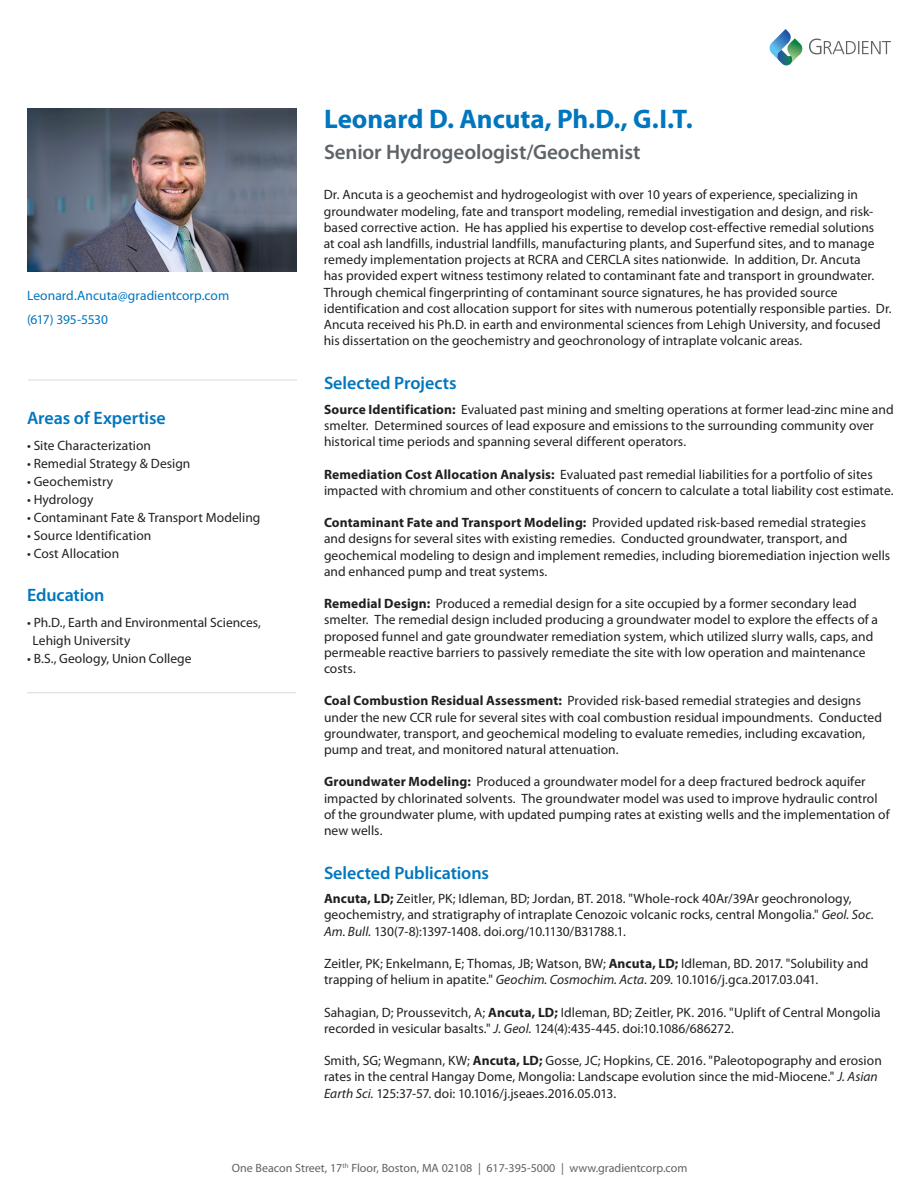
<style>
.page{position:relative;width:918px;height:1188px;background:#fff}
.page>*{position:absolute;margin:0;border:0;box-sizing:border-box;transform-origin:0 0}
.Name_and_credentials{font:700 27px "Myriad Pro";letter-spacing:-.005em;color:#0076be}
.Name_and_credentials-2{font:600 21px "Myriad Pro";letter-spacing:-.005em;color:#5e6367}
.Name_and_credentials-3{font:600 18px "Myriad Pro";letter-spacing:-.005em;color:#0076be}
.Name_and_credentials-4{font:13.5px/16.2px "Myriad Pro";letter-spacing:.005em;color:#231f20}
.Name_and_credentials-5{font:13.5px "Myriad Pro";color:#0076be}
.Name_and_credentials-6{font:13.5px "Myriad Pro";letter-spacing:-.025em;color:#0076be}
.t1{font:12px "Myriad Pro";color:#5e6367}
.s1{font-weight:700}
.s2{font-style:italic}
</style>
<div class="page">
<img style="left:27px;top:108px;width:270px;height:163px">
<hr style="left:28px;top:380px;width:269px;height:1px;background:#5e6367">
<svg style="left:770px;top:29px;width:32px;height:37px"></svg>
<svg style="left:809px;top:39px;width:82px;height:15px"></svg>
<hr style="left:27px;top:692px;width:269px;height:1px;background:#5e6367">
<p class="Name_and_credentials-5" style="left:27px;top:287px;width:204px">Leonard.Ancuta@gradientcorp.com</p>
<p class="Name_and_credentials-6" style="left:27px;top:311px;width:83px">(617) 395-5530</p>
<p class="Name_and_credentials-3" style="left:27px;top:406px;width:140px">Areas of Expertise</p>
<p class="Name_and_credentials-4" style="left:27px;top:437px;width:126px">• Site Characterization</p>
<p class="Name_and_credentials-4" style="left:27px;top:455px;width:165px">• Remedial Strategy &amp; Design</p>
<p class="Name_and_credentials-4" style="left:27px;top:473px;width:88px">• Geochemistry</p>
<p class="Name_and_credentials-4" style="left:27px;top:491px;width:68px">• Hydrology</p>
<p class="Name_and_credentials-4" style="left:27px;top:509px;width:235px">• Contaminant Fate &amp; Transport Modeling</p>
<p class="Name_and_credentials-4" style="left:27px;top:527px;width:126px">• Source Identification</p>
<p class="Name_and_credentials-4" style="left:27px;top:545px;width:94px">• Cost Allocation</p>
<p class="Name_and_credentials-3" style="left:27px;top:584px;width:79px">Education</p>
<p class="Name_and_credentials-4" style="left:27px;top:614px;width:236px">• Ph.D., Earth and Environmental Sciences,</p>
<p class="Name_and_credentials-4" style="left:33px;top:632px;width:99px">Lehigh University</p>
<p class="Name_and_credentials-4" style="left:27px;top:650px;width:166px">• B.S., Geology, Union College</p>
<p class="Name_and_credentials" style="left:324px;top:102px;width:370px">Leonard D. Ancuta, Ph.D., G.I.T.</p>
<p class="Name_and_credentials-2" style="left:324px;top:139px;width:318px">Senior Hydrogeologist/Geochemist</p>
<p class="Name_and_credentials-4" style="left:324px;top:187px;width:569px">Dr. Ancuta is a geochemist and hydrogeologist with over 10 years of experience, specializing in groundwater modeling, fate and transport modeling, remedial investigation and design, and risk&shy;based corrective action. He has applied his expertise to develop cost-effective remedial solutions<br>at coal ash landfills, industrial landfills, manufacturing plants, and Superfund sites, and to manage remedy implementation projects at RCRA and CERCLA sites nationwide. In addition, Dr. Ancuta<br>has provided expert witness testimony related to contaminant fate and transport in groundwater.<br>Through chemical fingerprinting of contaminant source signatures, he has provided source identification and cost allocation support for sites with numerous potentially responsible parties. Dr.<br>Ancuta received his Ph.D. in earth and environmental sciences from Lehigh University, and focused his dissertation on the geochemistry and geochronology of intraplate volcanic areas.</p>
<p class="Name_and_credentials-3" style="left:324px;top:371px;width:134px">Selected Projects</p>
<p class="Name_and_credentials-4" style="left:324px;top:401px;width:571px"><span class="s1">Source Identification:</span> Evaluated past mining and smelting operations at former lead-zinc mine and smelter. Determined sources of lead exposure and emissions to the surrounding community over historical time periods and spanning several different operators.</p>
<p class="Name_and_credentials-4" style="left:324px;top:466px;width:571px"><span class="s1">Remediation Cost Allocation Analysis:</span> Evaluated past remedial liabilities for a portfolio of sites impacted with chromium and other constituents of concern to calculate a total liability cost estimate.</p>
<p class="Name_and_credentials-4" style="left:324px;top:514px;width:568px"><span class="s1">Contaminant Fate and Transport Modeling:</span> Provided updated risk-based remedial strategies and designs for several sites with existing remedies. Conducted groundwater, transport, and geochemical modeling to design and implement remedies, including bioremediation injection wells and enhanced pump and treat systems.</p>
<p class="Name_and_credentials-4" style="left:324px;top:595px;width:556px"><span class="s1">Remedial Design:</span> Produced a remedial design for a site occupied by a former secondary lead smelter. The remedial design included producing a groundwater model to explore the effects of a proposed funnel and gate groundwater remediation system, which utilized slurry walls, caps, and permeable reactive barriers to passively remediate the site with low operation and maintenance costs.</p>
<p class="Name_and_credentials-4" style="left:324px;top:693px;width:560px"><span class="s1">Coal Combustion Residual Assessment:</span> Provided risk-based remedial strategies and designs under the new CCR rule for several sites with coal combustion residual impoundments. Conducted groundwater, transport, and geochemical modeling to evaluate remedies, including excavation, pump and treat, and monitored natural attenuation.</p>
<p class="Name_and_credentials-4" style="left:324px;top:774px;width:567px"><span class="s1">Groundwater Modeling:</span> Produced a groundwater model for a deep fractured bedrock aquifer impacted by chlorinated solvents. The groundwater model was used to improve hydraulic control of the groundwater plume, with updated pumping rates at existing wells and the implementation of new wells.</p>
<p class="Name_and_credentials-3" style="left:324px;top:861px;width:167px">Selected Publications</p>
<p class="Name_and_credentials-4" style="left:324px;top:890px;width:552px"><span class="s1">Ancuta, LD;</span> Zeitler, PK; Idleman, BD; Jordan, BT. 2018. "Whole-rock 40Ar/39Ar geochronology, geochemistry, and stratigraphy of intraplate Cenozoic volcanic rocks, central Mongolia." <span class="s2">Geol. Soc.<br>Am. Bull.</span> 130(7-8):1397-1408. doi.org/10.1130/B31788.1.</p>
<p class="Name_and_credentials-4" style="left:324px;top:955px;width:546px">Zeitler, PK; Enkelmann, E; Thomas, JB; Watson, BW; <span class="s1">Ancuta, LD;</span> Idleman, BD. 2017. "Solubility and trapping of helium in apatite." <span class="s2">Geochim. Cosmochim. Acta</span>. 209. 10.1016/j.gca.2017.03.041.</p>
<p class="Name_and_credentials-4" style="left:324px;top:1004px;width:558px">Sahagian, D; Proussevitch, A; <span class="s1">Ancuta, LD;</span> Idleman, BD; Zeitler, PK. 2016. "Uplift of Central Mongolia recorded in vesicular basalts." <span class="s2">J. Geol.</span> 124(4):435-445. doi:10.1086/686272.</p>
<p class="Name_and_credentials-4" style="left:324px;top:1052px;width:559px">Smith, SG; Wegmann, KW; <span class="s1">Ancuta, LD;</span> Gosse, JC; Hopkins, CE. 2016. "Paleotopography and erosion rates in the central Hangay Dome, Mongolia: Landscape evolution since the mid-Miocene." <span class="s2">J. Asian<br>Earth Sci.</span> 125:37-57. doi: 10.1016/j.jseaes.2016.05.013.</p>
<p class="t1" style="left:232px;top:1160px;width:457px">One Beacon Street, 17<sup>th</sup> Floor, Boston, MA 02108 | 617-395-5000 | www.gradientcorp.com</p>
</div>
